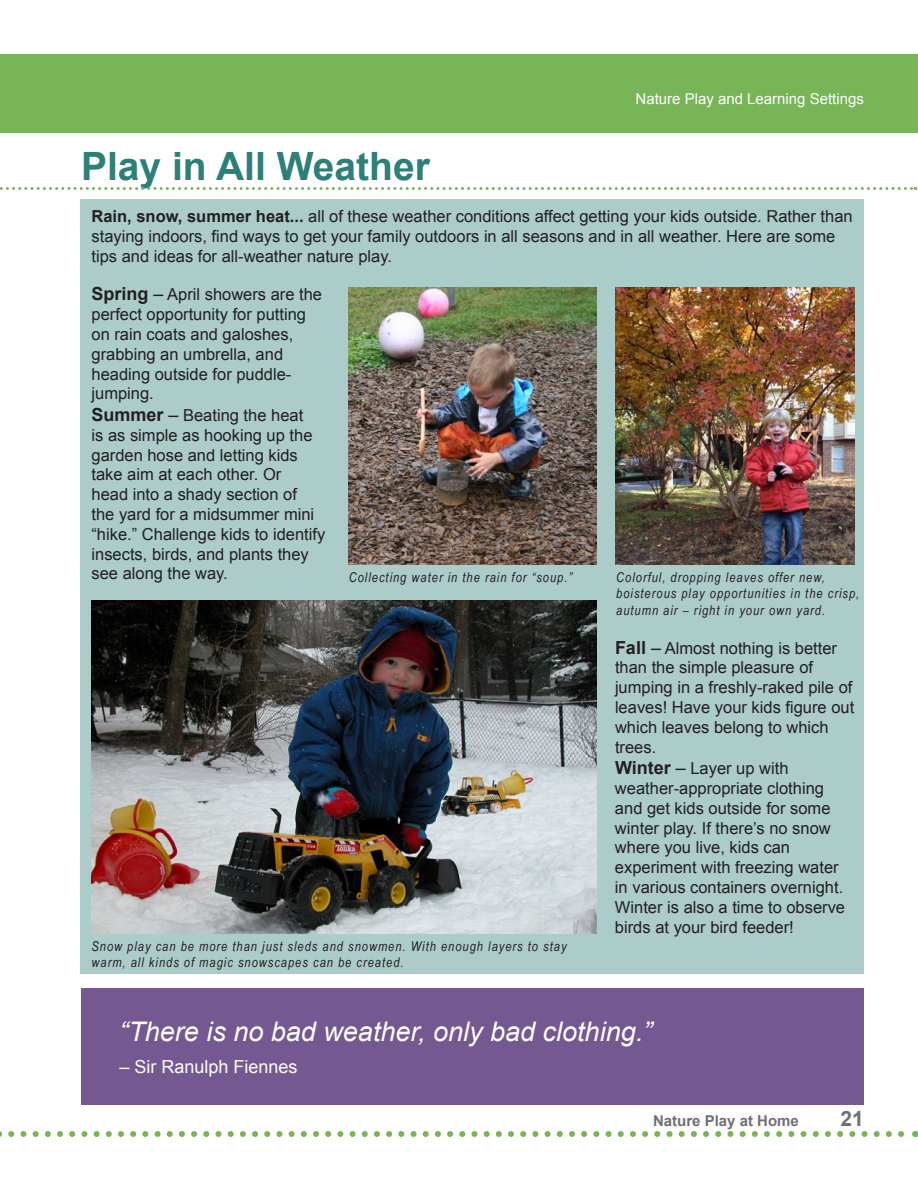
<style>
.page{position:relative;width:918px;height:1188px;background:#fff}
.page>*{position:absolute;margin:0;border:0;box-sizing:border-box;transform-origin:0 0}
.t1{font:700 39px "Arial";color:#2d7f77}
.t2{font:italic 27px "Arial";color:#fff}
.t3{font:700 21px "Arial";color:#6f7073}
.t4{font:18px "Arial";color:#fff}
.t5{font:16.5px/19.8px "Arial";color:#231f20}
.t6{font:15px "Arial";color:#fff}
.t7{font:700 15px "Arial";color:#6f7073}
.t8{font:italic 13.5px/16.2px "Arial Narrow";letter-spacing:.075em;color:#231f20}
.s1{font-weight:700}
.s2{font-weight:700;font-size:18px}
.s3{font-size:18px}
</style>
<div class="page">
<div style="left:0;top:54px;width:918px;height:78px;background:#77b557"></div>
<div style="left:81px;top:200px;width:783px;height:774px;background:#abccc9"></div>
<div style="left:81px;top:988px;width:783px;height:117px;background:#755891"></div>
<img style="left:92px;top:601px;width:505px;height:333px">
<img style="left:615px;top:287px;width:240px;height:278px">
<img style="left:348px;top:287px;width:249px;height:278px">
<svg style="left:0;top:1131px;width:904px;height:6px"></svg>
<svg style="left:0;top:187px;width:916px;height:3px"></svg>
<h1 class="t1" style="left:81px;top:140px;width:350px">Play in All Weather</h1>
<p class="t6" style="left:636px;top:89px;width:230px">Nature Play and Learning Settings</p>
<p class="t5" style="left:92px;top:207px;width:763px"><span class="s1">Rain, snow, summer heat...</span> all of these weather conditions affect getting your kids outside. Rather than staying indoors, find ways to get your family outdoors in all seasons and in all weather. Here are some tips and ideas for all-weather nature play.</p>
<p class="t5" style="left:92px;top:285px;width:232px"><span class="s2">Spring</span> <span class="s3">–</span> April showers are the perfect opportunity for putting on rain coats and galoshes, grabbing an umbrella, and heading outside for puddle&shy;jumping.</p>
<p class="t5" style="left:92px;top:405px;width:235px"><span class="s2">Summer</span> <span class="s3">–</span> Beating the heat<br>is as simple as hooking up the garden hose and letting kids take aim at each other. Or<br>head into a shady section of<br>the yard for a midsummer mini “hike.” Challenge kids to identify insects, birds, and plants they see along the way.</p>
<p class="t8" style="left:349px;top:569px;width:225px">Collecting water in the rain for “soup.”</p>
<p class="t8" style="left:616px;top:569px;width:245px">Colorful, dropping leaves offer new, boisterous play opportunities in the crisp, autumn air – right in your own yard.</p>
<p class="t5" style="left:615px;top:638px;width:241px"><span class="s2">Fall</span> <span class="s3">–</span> Almost nothing is better than the simple pleasure of jumping in a freshly-raked pile of leaves! Have your kids figure out which leaves belong to which trees.</p>
<p class="t5" style="left:615px;top:759px;width:232px"><span class="s2">Winter</span> <span class="s3">–</span> Layer up with weather-appropriate clothing and get kids outside for some winter play. If there’s no snow where you live, kids can experiment with freezing water in various containers overnight.<br>Winter is also a time to observe birds at your bird feeder!</p>
<p class="t8" style="left:92px;top:937px;width:477px">Snow play can be more than just sleds and snowmen. With enough layers to stay warm, all kinds of magic snowscapes can be created.</p>
<h2 class="t2" style="left:119px;top:1014px;width:534px">“There is no bad weather, only bad clothing.”</h2>
<p class="t4" style="left:119px;top:1055px;width:180px">– Sir Ranulph Fiennes</p>
<p class="t7" style="left:653px;top:1111px;width:147px">Nature Play at Home</p>
<p class="t3" style="left:841px;top:1105px;width:25px">21</p>
</div>
